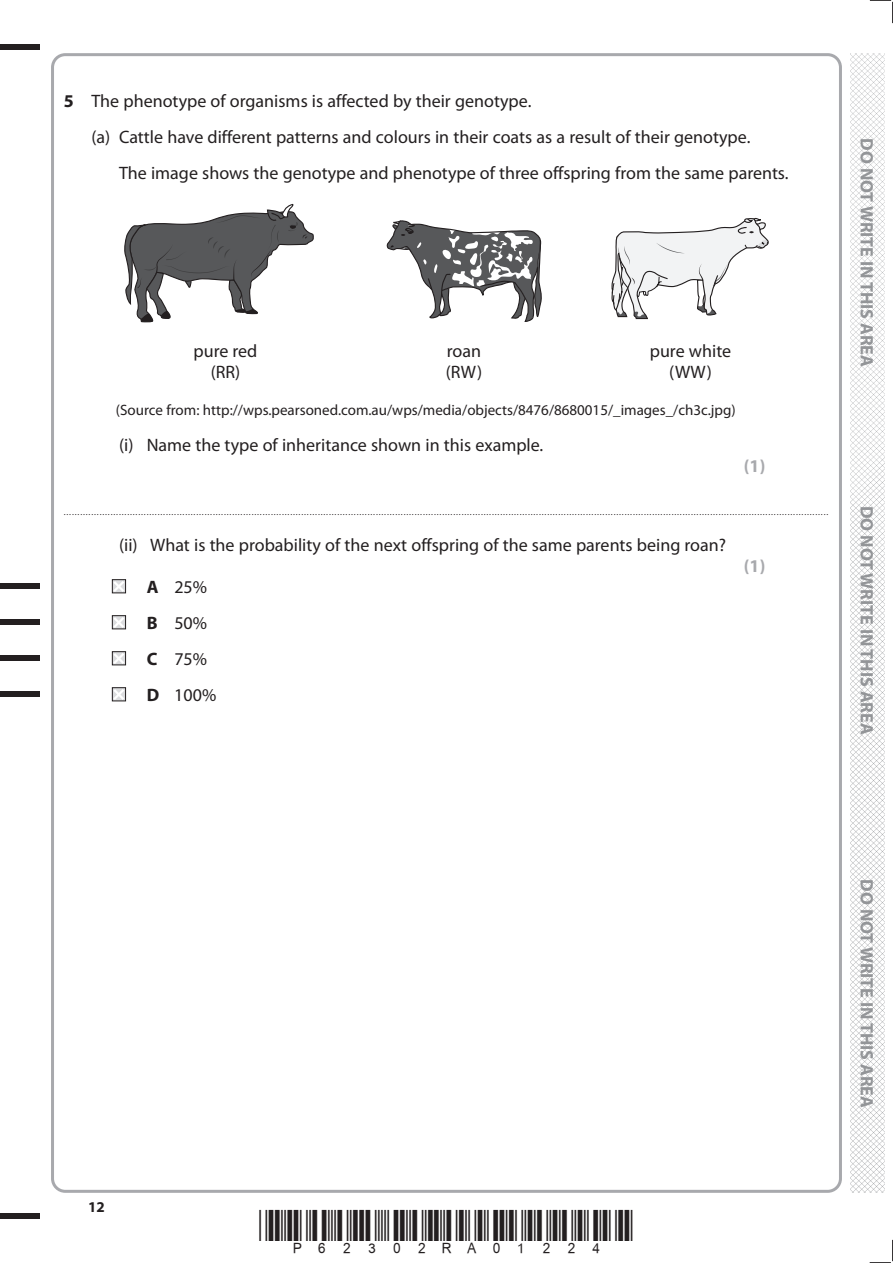
<style>
.page{position:relative;width:893px;height:1263px;background:#fff}
.page>*{position:absolute;margin:0;border:0;box-sizing:border-box;transform-origin:0 0}
.t1{font:18px/21px "Myriad Pro";color:#231f20;text-align:center}
.t2{font:700 18px "Myriad Pro";color:#939598}
.t3{font:700 18px "Myriad Pro";color:#a8a9ad}
.t4{font:15px "Myriad Pro";color:#231f20}
.t5{font:700 15px "Myriad Pro";color:#231f20}
.t6{font:9px "Myriad Pro";color:#231f20}
.s1{font-weight:700}
</style>
<div class="page">
<div style="left:0;top:44px;width:40px;height:5px;background:#231f20"></div>
<div style="left:0;top:1214px;width:40px;height:5px;background:#231f20"></div>
<svg style="left:870px;top:0;width:23px;height:23px"></svg>
<svg style="left:870px;top:1240px;width:23px;height:23px"></svg>
<img style="left:850px;top:53px;width:34px;height:1140px">
<svg style="left:124px;top:204px;width:190px;height:118px"></svg>
<svg style="left:387px;top:220px;width:155px;height:102px"></svg>
<svg style="left:611px;top:218px;width:158px;height:101px"></svg>
<div style="left:0;top:583px;width:40px;height:6px;background:#231f20"></div>
<div style="left:0;top:619px;width:40px;height:6px;background:#231f20"></div>
<div style="left:0;top:655px;width:40px;height:6px;background:#231f20"></div>
<div style="left:0;top:691px;width:40px;height:6px;background:#231f20"></div>
<svg style="left:111px;top:579px;width:16px;height:15px"></svg>
<svg style="left:111px;top:615px;width:16px;height:15px"></svg>
<svg style="left:111px;top:651px;width:16px;height:15px"></svg>
<svg style="left:111px;top:687px;width:16px;height:15px"></svg>
<p class="t1" style="left:64px;top:90px;width:469px"><span class="s1">5</span> The phenotype of organisms is affected by their genotype.</p>
<p class="t1" style="left:91px;top:126px;width:660px">(a) Cattle have different patterns and colours in their coats as a result of their genotype.</p>
<p class="t1" style="left:119px;top:162px;width:671px">The image shows the genotype and phenotype of three offspring from the same parents.</p>
<p class="t1" style="left:193px;top:340px;width:65px">pure red (RR)</p>
<p class="t1" style="left:446px;top:340px;width:38px;text-align:left">roan (RW)</p>
<p class="t1" style="left:650px;top:340px;width:83px">pure white (WW)</p>
<p class="t4" style="left:116px;top:401px;width:621px">(Source from: http://wps.pearsoned.com.au/wps/media/objects/8476/8680015/_images_/ch3c.jpg)</p>
<p class="t1" style="left:119px;top:435px;width:426px">(i) Name the type of inheritance shown in this example.</p>
<p class="t3" style="left:744px;top:455px;width:23px">(1)</p>
<p class="t6" style="left:64px;top:506px;width:766px">.....................................................................................................................................................................................................................................................................................</p>
<p class="t1" style="left:119px;top:534px;width:609px">(ii) What is the probability of the next offspring of the same parents being roan?</p>
<p class="t3" style="left:744px;top:554px;width:23px">(1)</p>
<p class="t1" style="left:147px;top:568px;width:71px;line-height:36px;text-align:left"><span class="s1">A</span> 25%<br><span class="s1">B</span> 50%<br><span class="s1">C</span> 75%<br><span class="s1">D</span> 100%</p>
<p class="t2" style="left:878px;top:138px;width:230px;rotate:90deg">DO NOT WRITE IN THIS AREA</p>
<p class="t2" style="left:878px;top:506px;width:230px;rotate:90deg">DO NOT WRITE IN THIS AREA</p>
<p class="t5" style="left:88px;top:1197px;width:18px">12</p>
<p class="t2" style="left:878px;top:879px;width:230px;rotate:90deg">DO NOT WRITE IN THIS AREA</p>
</div>
